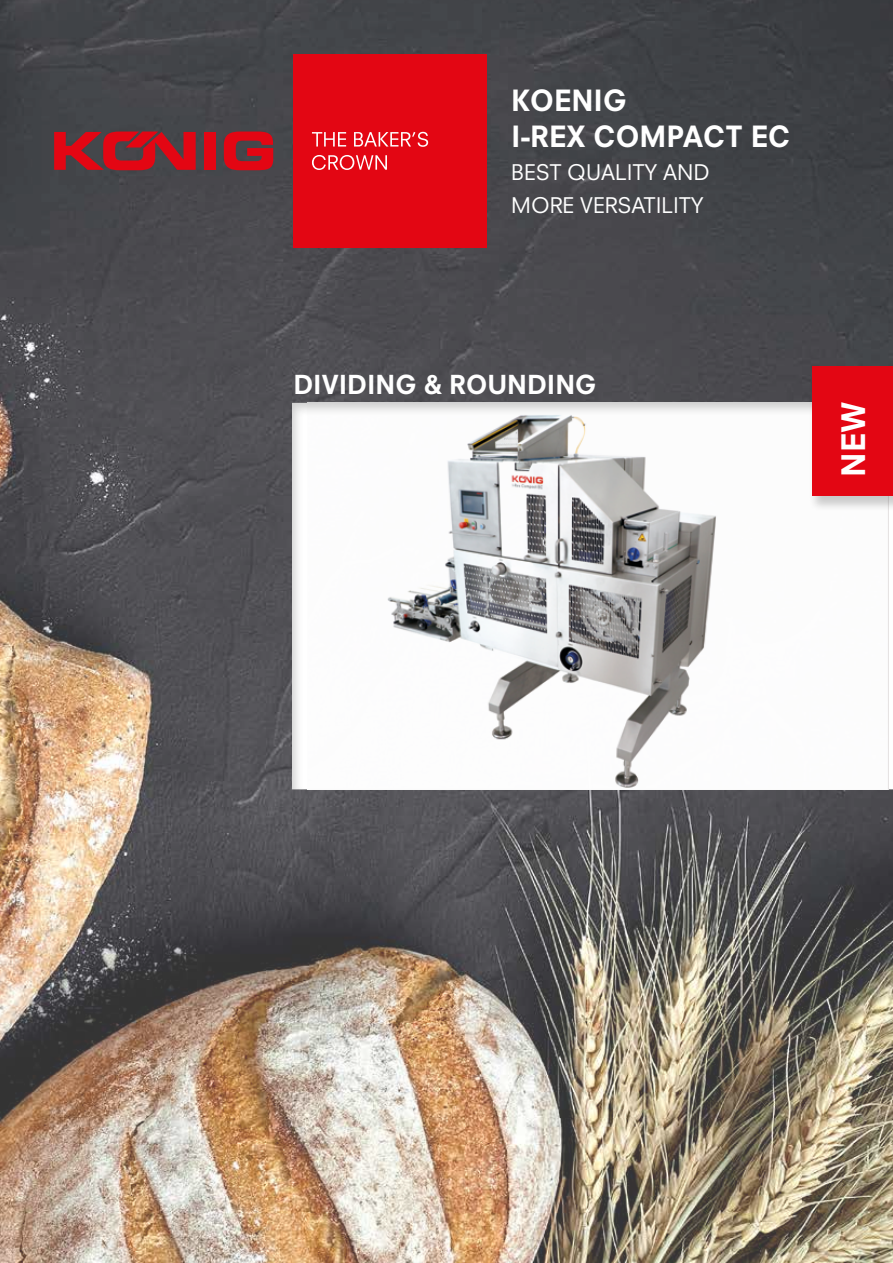
<style>
.page{position:relative;width:893px;height:1263px;background:#fff}
.page>*{position:absolute;margin:0;border:0;box-sizing:border-box;transform-origin:0 0}
.t1{font:800 31.5px "Neuzeit S";color:#fff}
.t2{font:800 28.5px/36px "Neuzeit S";color:#fff}
.t3{font:800 25.5px "Neuzeit S";color:#fff}
.t4{font:21px/33px "Neuzeit S";color:#fff}
</style>
<div class="page">
<img style="left:0;top:0;width:893px;height:1263px">
<div style="left:293px;top:54px;width:193px;height:194px;background:#e30613"></div>
<div style="left:204px;top:132px;width:12px;height:38px;background:#e30613"></div>
<svg style="left:224px;top:132px;width:49px;height:38px"></svg>
<svg style="left:54px;top:132px;width:142px;height:38px"></svg>
<svg style="left:312px;top:132px;width:34px;height:15px"></svg>
<svg style="left:354px;top:132px;width:74px;height:15px"></svg>
<svg style="left:312px;top:155px;width:75px;height:15px"></svg>
<div style="left:289px;top:401px;width:604px;height:390px;background:#000;opacity:.2"></div>
<div style="left:809px;top:366px;width:84px;height:146px;background:#000;opacity:.2"></div>
<div style="left:812px;top:366px;width:81px;height:130px;background:#e30613"></div>
<h2 class="t2" style="left:511px;top:83px;width:281px">KOENIG<br>I-REX COMPACT EC</h2>
<p class="t4" style="left:511px;top:156px;width:200px">BEST QUALITY AND<br>MORE VERSATILITY</p>
<p class="t3" style="left:293px;top:369px;width:305px">DIVIDING &amp; ROUNDING</p>
<h1 class="t1" style="left:834px;top:477px;width:77px;rotate:-90deg">NEW</h1>
</div>
